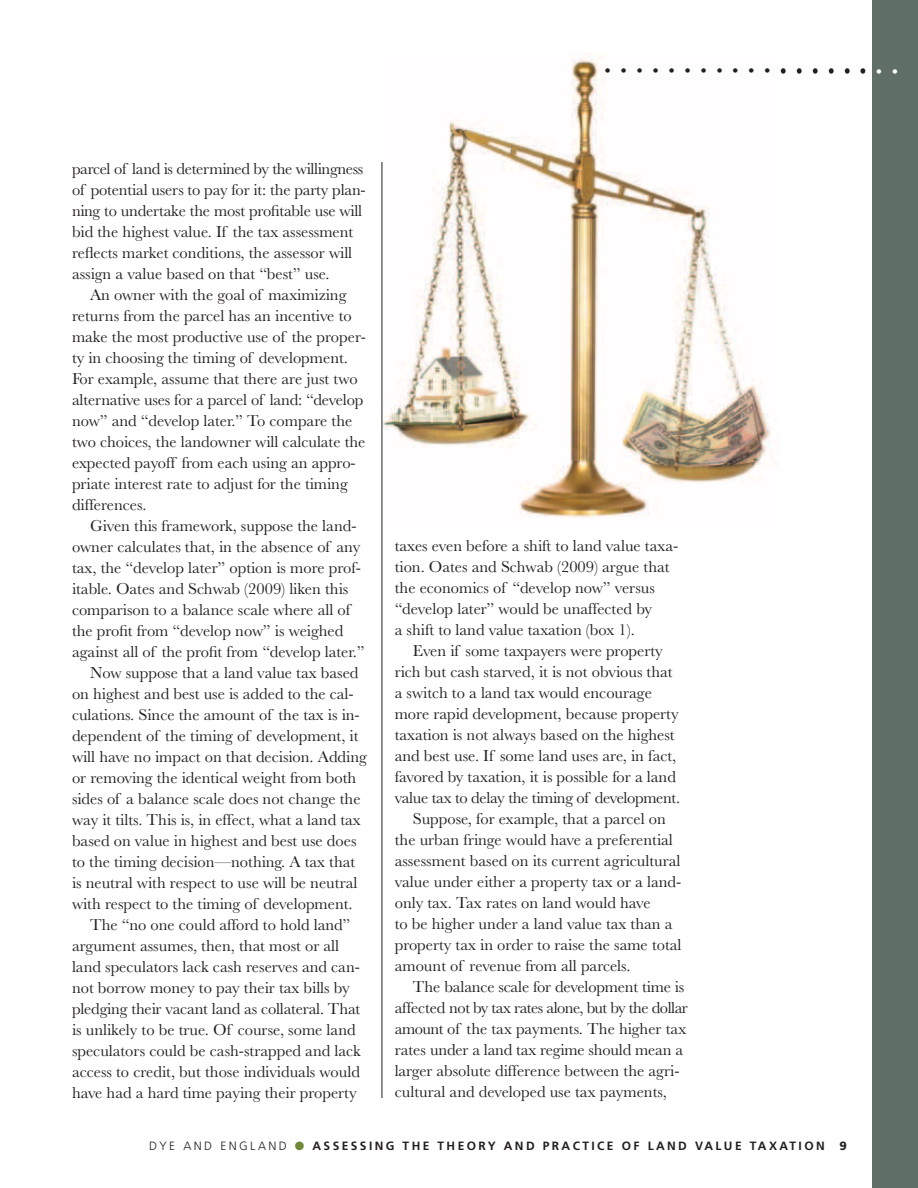
<style>
.page{position:relative;width:918px;height:1188px;background:#fff}
.page>*{position:absolute;margin:0;border:0;box-sizing:border-box;transform-origin:0 0}
.t1{font:42px "Baskerville";color:#231f20}
.t2{font:16.5px/21px "Baskerville";color:#231f20}
.t3{font:16.5px "Baskerville";letter-spacing:-.03em;color:#231f20}
.t4{font:16.5px "Baskerville";letter-spacing:-.02em;color:#231f20}
.t5{font:700 12px "Frutiger";letter-spacing:.2em;color:#231f20}
.s1{color:#fff}
.s2{font-weight:300}
.s3{color:#6f8939}
.s4{font-weight:900}
</style>
<div class="page">
<div style="left:872px;top:0;width:46px;height:1188px;background:#5f6f67"></div>
<img style="left:383px;top:52px;width:388px;height:466px">
<hr style="left:382px;top:162px;width:1px;height:936px;background:#231f20">
<h1 class="t1" style="left:603px;top:34px;width:299px">. . . . . . . . . . . . . . . . .<span class="s1">. .</span></h1>
<p class="t2" style="left:72px;top:158px;width:295px">parcel of land is determined by the willingness of potential users to pay for it: the party plan&shy;ning to undertake the most profitable use will bid the highest value. If the tax assessment reflects market conditions, the assessor will assign a value based on that “best” use.</p>
<p class="t2" style="left:72px;top:284px;width:295px;text-indent:18px">An owner with the goal of maximizing returns from the parcel has an incentive to make the most productive use of the proper&shy;ty in choosing the timing of development.<br>For example, assume that there are just two alternative uses for a parcel of land: “develop now” and “develop later.” To compare the two choices, the landowner will calculate the expected payoff from each using an appro&shy;priate interest rate to adjust for the timing differences.</p>
<p class="t2" style="left:90px;top:516px;width:268px">Given this framework, suppose the land-</p>
<p class="t2" style="left:72px;top:537px;width:290px">owner calculates that, in the absence of any</p>
<p class="t2" style="left:72px;top:558px;width:291px">tax, the “develop later” option is more prof-</p>
<p class="t2" style="left:72px;top:579px;width:278px">itable. Oates and Schwab (2009) liken this</p>
<p class="t2" style="left:72px;top:600px;width:280px">comparison to a balance scale where all of</p>
<p class="t2" style="left:72px;top:621px;width:273px">the profit from “develop now” is weighed</p>
<p class="t2" style="left:72px;top:642px;width:294px">against all of the profit from “develop later.”</p>
<p class="t2" style="left:90px;top:663px;width:270px">Now suppose that a land value tax based</p>
<p class="t2" style="left:72px;top:684px;width:283px">on highest and best use is added to the cal-</p>
<p class="t2" style="left:72px;top:705px;width:289px">culations. Since the amount of the tax is in-</p>
<p class="t2" style="left:72px;top:726px;width:288px">dependent of the timing of development, it</p>
<p class="t2" style="left:72px;top:747px;width:296px">will have no impact on that decision. Adding</p>
<p class="t2" style="left:72px;top:768px;width:286px">or removing the identical weight from both</p>
<p class="t2" style="left:72px;top:789px;width:290px">sides of a balance scale does not change the</p>
<p class="t2" style="left:72px;top:810px;width:290px">way it tilts. This is, in effect, what a land tax</p>
<p class="t2" style="left:72px;top:831px;width:286px">based on value in highest and best use does</p>
<p class="t2" style="left:72px;top:852px;width:285px">to the timing decision—nothing. A tax that</p>
<p class="t2" style="left:72px;top:873px;width:287px">is neutral with respect to use will be neutral</p>
<p class="t2" style="left:72px;top:894px;width:282px">with respect to the timing of development.</p>
<p class="t2" style="left:90px;top:915px;width:262px">The “no one could afford to hold land”</p>
<p class="t2" style="left:72px;top:936px;width:269px">argument assumes, then, that most or all</p>
<p class="t2" style="left:72px;top:957px;width:289px">land speculators lack cash reserves and can-</p>
<p class="t2" style="left:72px;top:978px;width:279px">not borrow money to pay their tax bills by</p>
<p class="t2" style="left:72px;top:999px;width:290px">pledging their vacant land as collateral. That</p>
<p class="t2" style="left:72px;top:1020px;width:285px">is unlikely to be true. Of course, some land</p>
<p class="t2" style="left:72px;top:1041px;width:290px">speculators could be cash-strapped and lack</p>
<p class="t2" style="left:72px;top:1062px;width:289px">access to credit, but those individuals would</p>
<p class="t2" style="left:72px;top:1083px;width:286px">have had a hard time paying their property</p>
<p class="t2" style="left:395px;top:535px;width:285px">taxes even before a shift to land value taxa&shy;tion. Oates and Schwab (2009) argue that the economics of “develop now” versus “develop later” would be unaffected by<br>a shift to land value taxation (box 1).</p>
<p class="t2" style="left:413px;top:640px;width:252px">Even if some taxpayers were property</p>
<p class="t2" style="left:395px;top:661px;width:279px">rich but cash starved, it is not obvious that</p>
<p class="t2" style="left:395px;top:682px;width:259px">a switch to a land tax would encourage</p>
<p class="t2" style="left:395px;top:703px;width:285px">more rapid development, because property</p>
<p class="t2" style="left:395px;top:724px;width:282px">taxation is not always based on the highest</p>
<p class="t2" style="left:395px;top:745px;width:283px">and best use. If some land uses are, in fact,</p>
<p class="t2" style="left:395px;top:766px;width:283px">favored by taxation, it is possible for a land</p>
<p class="t4" style="left:395px;top:788px;width:287px">value tax to delay the timing of development.</p>
<p class="t2" style="left:413px;top:808px;width:255px">Suppose, for example, that a parcel on</p>
<p class="t2" style="left:395px;top:829px;width:280px">the urban fringe would have a preferential</p>
<p class="t2" style="left:395px;top:850px;width:287px">assessment based on its current agricultural</p>
<p class="t2" style="left:395px;top:871px;width:288px">value under either a property tax or a land-</p>
<p class="t2" style="left:395px;top:892px;width:257px">only tax. Tax rates on land would have</p>
<p class="t2" style="left:395px;top:913px;width:279px">to be higher under a land value tax than a</p>
<p class="t2" style="left:395px;top:934px;width:288px">property tax in order to raise the same total</p>
<p class="t2" style="left:395px;top:955px;width:237px">amount of revenue from all parcels.</p>
<p class="t2" style="left:413px;top:976px;width:273px">The balance scale for development time is</p>
<p class="t3" style="left:395px;top:998px;width:295px">affected not by tax rates alone, but by the dollar</p>
<p class="t2" style="left:395px;top:1018px;width:293px">amount of the tax payments. The higher tax</p>
<p class="t2" style="left:395px;top:1039px;width:290px">rates under a land tax regime should mean a</p>
<p class="t2" style="left:395px;top:1060px;width:286px">larger absolute difference between the agri-</p>
<p class="t2" style="left:395px;top:1081px;width:274px">cultural and developed use tax payments,</p>
<p class="t5" style="left:149px;top:1139px;width:699px"><span class="s2">DYE AND ENGLAND</span> <span class="s3">●</span> ASSESSING THE THEORY AND PRACTICE OF LAND VAL UE TA XATION <span class="s4">9</span></p>
</div>
